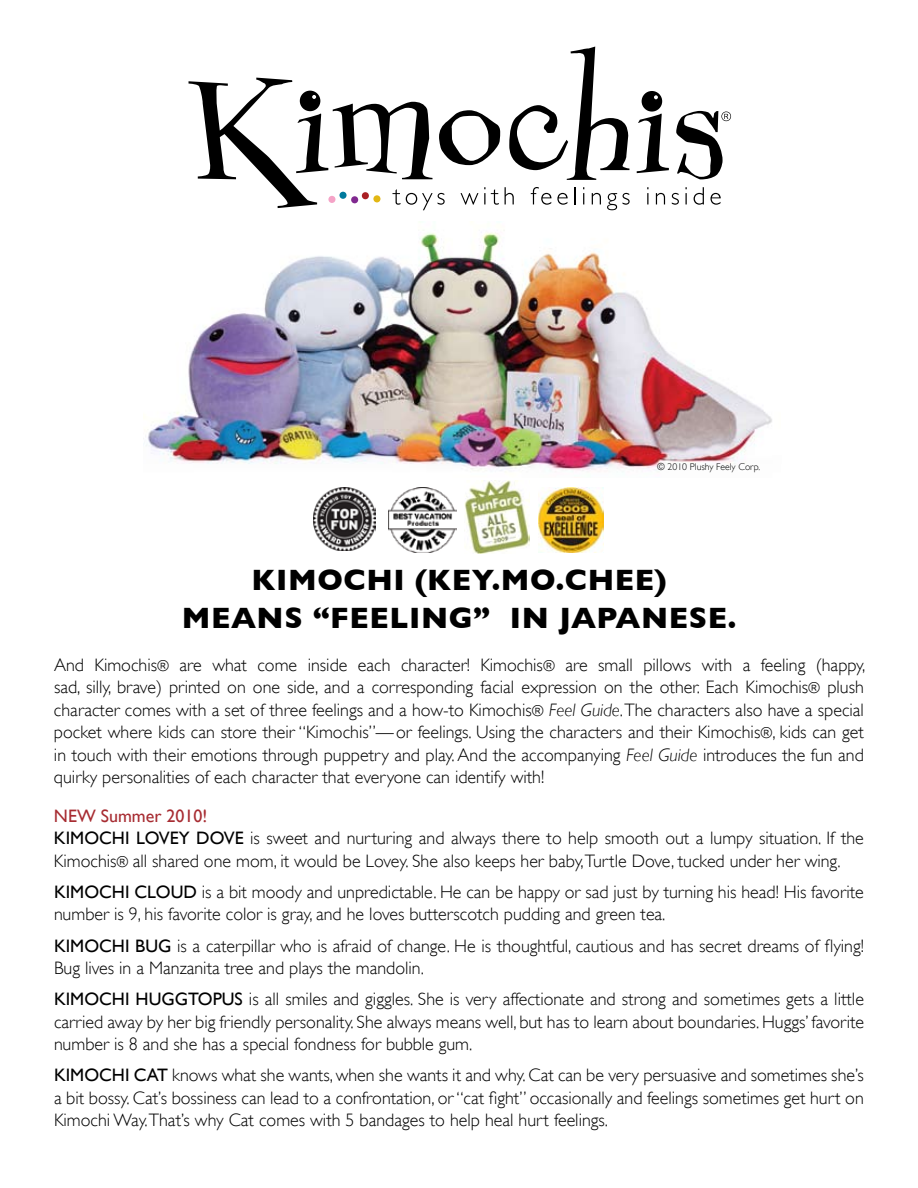
<style>
.page{position:relative;width:918px;height:1188px;background:#fff}
.page>*{position:absolute;margin:0;border:0;box-sizing:border-box;transform-origin:0 0}
.t1{font:700 30px/37.5px "Gill Sans";letter-spacing:.02em;color:#000;text-align:center}
.t2{font:300 18px/22.5px "Gill Sans";color:#000;text-align:justify}
.t3{font:300 9.75px "Gill Sans";color:#000}
.s1{font-size:15px}
.s2{font-style:italic}
.s3{font-weight:400;color:#a72c32}
.s4{font-weight:400}
</style>
<div class="page">
<img style="left:389px;top:487px;width:68px;height:65px">
<img style="left:539px;top:488px;width:65px;height:65px">
<img style="left:464px;top:480px;width:66px;height:74px">
<img style="left:314px;top:488px;width:62px;height:62px">
<img style="left:146px;top:232px;width:626px;height:239px">
<svg style="left:189px;top:47px;width:534px;height:161px"></svg>
<svg style="left:392px;top:189px;width:53px;height:21px"></svg>
<svg style="left:461px;top:193px;width:17px;height:12px"></svg>
<svg style="left:484px;top:187px;width:1px;height:17px"></svg>
<svg style="left:491px;top:189px;width:8px;height:16px"></svg>
<svg style="left:505px;top:187px;width:9px;height:17px"></svg>
<svg style="left:531px;top:187px;width:20px;height:18px"></svg>
<svg style="left:557px;top:193px;width:11px;height:12px"></svg>
<svg style="left:574px;top:187px;width:2px;height:17px"></svg>
<svg style="left:583px;top:187px;width:1px;height:17px"></svg>
<svg style="left:592px;top:193px;width:9px;height:11px"></svg>
<svg style="left:607px;top:193px;width:23px;height:17px"></svg>
<svg style="left:647px;top:187px;width:1px;height:17px"></svg>
<svg style="left:656px;top:193px;width:9px;height:11px"></svg>
<svg style="left:672px;top:193px;width:7px;height:12px"></svg>
<svg style="left:686px;top:187px;width:1px;height:17px"></svg>
<svg style="left:694px;top:187px;width:10px;height:18px"></svg>
<svg style="left:710px;top:193px;width:11px;height:12px"></svg>
<svg style="left:328px;top:192px;width:52px;height:11px"></svg>
<div style="left:300px;top:91px;width:20px;height:20px;background:#000;border-radius:50%"></div>
<svg style="left:312px;top:95px;width:4px;height:4px"></svg>
<div style="left:642px;top:91px;width:20px;height:21px;background:#000;border-radius:50%"></div>
<svg style="left:654px;top:95px;width:4px;height:4px"></svg>
<svg style="left:721px;top:112px;width:10px;height:9px"></svg>
<p class="t3" style="left:657px;top:463px;width:105px">© 2010 Plushy Feely Corp.</p>
<h1 class="t1" style="left:182px;top:564px;width:556px">KIMOCHI (KEY.MO.CHEE)<br>MEANS “FEELING” IN JAPANESE.</h1>
<p class="t2" style="left:54px;top:655px;width:813px">And Kimochis<span class="s1">®</span> are what come inside each character! Kimochis<span class="s1">®</span> are small pillows with a feeling (happy, sad, silly, brave) printed on one side, and a corresponding facial expression on the other. Each Kimochis<span class="s1">®</span> plush character comes with a set of three feelings and a how-to Kimochis<span class="s1">®</span> <span class="s2">Feel Guide</span>. The characters also have a special pocket where kids can store their “Kimochis”— or feelings. Using the characters and their Kimochis<span class="s1">®</span>, kids can get in touch with their emotions through puppetry and play. And the accompanying <span class="s2">Feel Guide</span> introduces the fun and quirky personalities of each character that everyone can identify with!</p>
<p class="t2" style="left:54px;top:806px;width:811px;text-align:left"><span class="s3">NEW Summer 2010!<br></span><span class="s4">KIMOCHI LOVEY DOVE</span> is sweet and nurturing and always there to help smooth out a lumpy situation. If the<br>Kimochis<span class="s1">®</span> all shared one mom, it would be Lovey. She also keeps her baby,Turtle Dove, tucked under her wing.</p>
<p class="t2" style="left:54px;top:882px;width:811px"><span class="s4">KIMOCHI CLOUD</span> is a bit moody and unpredictable. He can be happy or sad just by turning his head! His favorite number is 9, his favorite color is gray, and he loves butterscotch pudding and green tea.</p>
<p class="t2" style="left:54px;top:934px;width:811px"><span class="s4">KIMOCHI BUG</span> is a caterpillar who is afraid of change. He is thoughtful, cautious and has secret dreams of flying!<br>Bug lives in a Manzanita tree and plays the mandolin.</p>
<p class="t2" style="left:54px;top:989px;width:812px"><span class="s4">KIMOCHI HUGGTOPUS</span> is all smiles and giggles. She is very affectionate and strong and sometimes gets a little carried away by her big friendly personality. She always means well, but has to learn about boundaries. Huggs’ favorite number is 8 and she has a special fondness for bubble gum.</p>
<p class="t2" style="left:54px;top:1065px;width:811px"><span class="s4">KIMOCHI CAT</span> knows what she wants, when she wants it and why. Cat can be very persuasive and sometimes she’s a bit bossy. Cat’s bossiness can lead to a confrontation, or “cat fight” occasionally and feelings sometimes get hurt on Kimochi Way.That’s why Cat comes with 5 bandages to help heal hurt feelings.</p>
</div>
